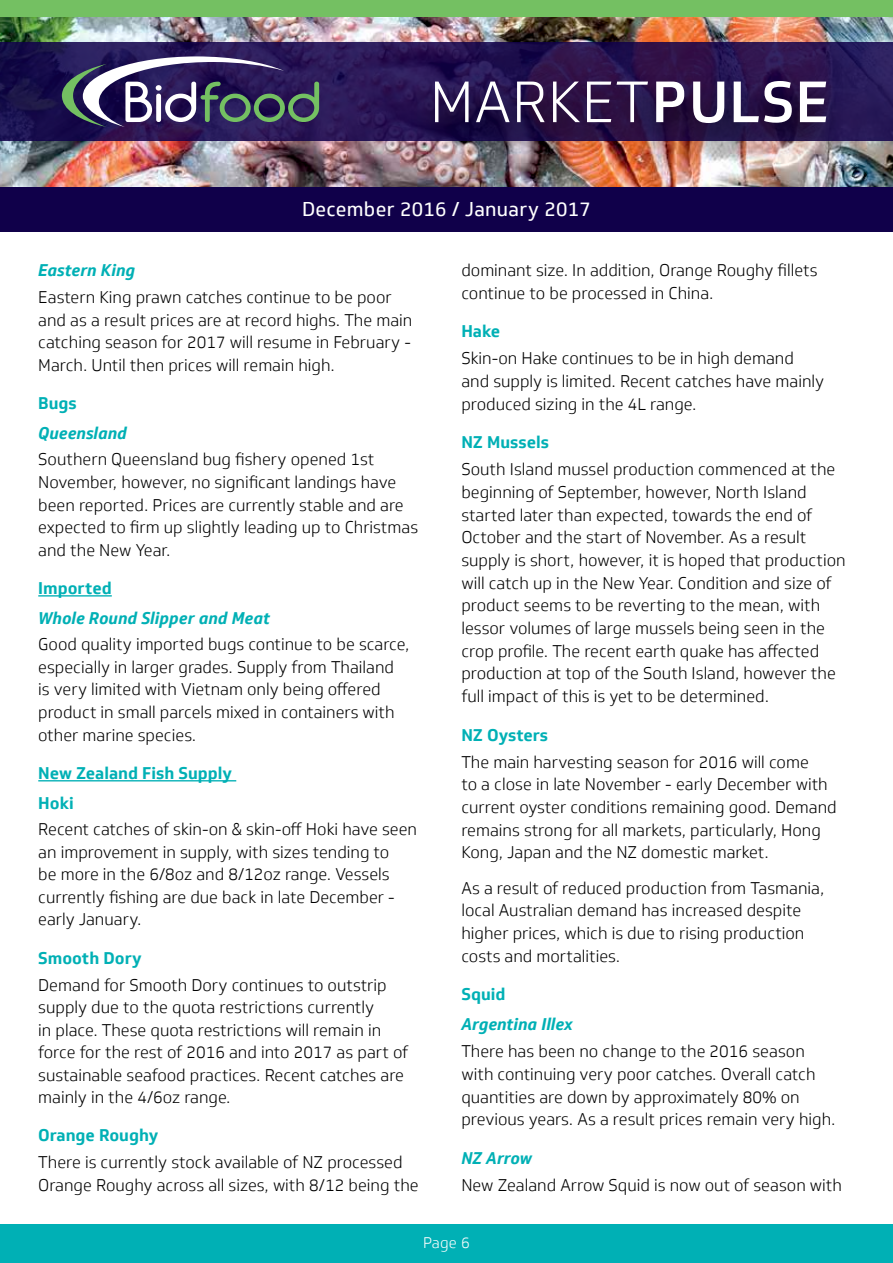
<style>
.page{position:relative;width:893px;height:1263px;background:#fff}
.page>*{position:absolute;margin:0;border:0;box-sizing:border-box;transform-origin:0 0}
.t1{font:300 57px "Soleto";letter-spacing:.015em;color:#fff}
.t2{font:19.5px "Soleto";letter-spacing:.015em;color:#fff}
.t3{font:300 16.5px/22.6px "Soleto";color:#000}
.t4{font:700 16.5px/29.7px "Soleto";color:#00b0b5}
.t5{font:italic 700 16.5px "Soleto";color:#00b0b5}
.t6{font:300 15px "Soleto";color:#fff}
.s1{font-weight:500}
</style>
<div class="page">
<div style="left:0;top:1225px;width:893px;height:38px;background:#00b0b5"></div>
<img style="left:0;top:17px;width:893px;height:171px">
<svg style="left:0;top:43px;width:893px;height:98px;background:#261552"></svg>
<div style="left:409px;top:72px;width:437px;height:89px;background:#000;opacity:.75"></div>
<div style="left:0;top:188px;width:893px;height:44px;background:#10004a"></div>
<svg style="left:62px;top:56px;width:257px;height:71px;background:#504d71"></svg>
<div style="left:0;top:0;width:893px;height:17px;background:#74c062"></div>
<hr style="left:38px;top:595px;width:74px;height:1px;background:#00b0b5">
<hr style="left:38px;top:780px;width:198px;height:1px;background:#00b0b5">
<h1 class="t1" style="left:430px;top:69px;width:400px">MARKET<span class="s1">PULSE</span></h1>
<p class="t2" style="left:302px;top:198px;width:290px">December 2016 / January 2017</p>
<p class="t5" style="left:38px;top:260px;width:99px">Eastern King</p>
<p class="t3" style="left:38px;top:286px;width:376px">Eastern King prawn catches continue to be poor and as a result prices are at record highs. The main catching season for 2017 will resume in February - March. Until then prices will remain high.</p>
<p class="t4" style="left:38px;top:388px;width:40px">Bugs</p>
<p class="t5" style="left:38px;top:422px;width:90px">Queensland</p>
<p class="t3" style="left:38px;top:449px;width:381px">Southern Queensland bug fishery opened 1st November, however, no significant landings have been reported. Prices are currently stable and are expected to firm up slightly leading up to Christmas and the New Year.</p>
<p class="t4" style="left:38px;top:573px;width:75px">Imported</p>
<p class="t5" style="left:38px;top:607px;width:233px">Whole Round Slipper and Meat</p>
<p class="t3" style="left:38px;top:633px;width:373px">Good quality imported bugs continue to be scarce, especially in larger grades. Supply from Thailand is very limited with Vietnam only being offered product in small parcels mixed in containers with other marine species.</p>
<p class="t4" style="left:38px;top:758px;width:195px">New Zealand Fish Supply<br>Hoki</p>
<p class="t3" style="left:38px;top:818px;width:380px">Recent catches of skin-on &amp; skin-off Hoki have seen an improvement in supply, with sizes tending to<br>be more in the 6/8oz and 8/12oz range. Vessels currently fishing are due back in late December - early January.</p>
<p class="t4" style="left:38px;top:943px;width:105px">Smooth Dory</p>
<p class="t3" style="left:38px;top:973px;width:371px">Demand for Smooth Dory continues to outstrip supply due to the quota restrictions currently<br>in place. These quota restrictions will remain in force for the rest of 2016 and into 2017 as part of sustainable seafood practices. Recent catches are mainly in the 4/6oz range.</p>
<p class="t4" style="left:38px;top:1121px;width:122px">Orange Roughy</p>
<p class="t3" style="left:38px;top:1151px;width:382px">There is currently stock available of NZ processed<br>Orange Roughy across all sizes, with 8/12 being the</p>
<p class="t3" style="left:461px;top:259px;width:358px">dominant size. In addition, Orange Roughy fillets continue to be processed in China.</p>
<p class="t4" style="left:461px;top:317px;width:40px">Hake</p>
<p class="t3" style="left:461px;top:347px;width:364px">Skin-on Hake continues to be in high demand and supply is limited. Recent catches have mainly produced sizing in the 4L range.</p>
<p class="t4" style="left:461px;top:428px;width:89px">NZ Mussels</p>
<p class="t3" style="left:461px;top:458px;width:386px">South Island mussel production commenced at the beginning of September, however, North Island started later than expected, towards the end of October and the start of November. As a result supply is short, however, it is hoped that production will catch up in the New Year. Condition and size of product seems to be reverting to the mean, with lessor volumes of large mussels being seen in the crop profile. The recent earth quake has affected production at top of the South Island, however the full impact of this is yet to be determined.</p>
<p class="t4" style="left:461px;top:720px;width:88px">NZ Oysters</p>
<p class="t3" style="left:461px;top:750px;width:377px">The main harvesting season for 2016 will come<br>to a close in late November - early December with current oyster conditions remaining good. Demand remains strong for all markets, particularly, Hong Kong, Japan and the NZ domestic market.</p>
<p class="t3" style="left:461px;top:877px;width:365px">As a result of reduced production from Tasmania, local Australian demand has increased despite higher prices, which is due to rising production costs and mortalities.</p>
<p class="t4" style="left:461px;top:980px;width:46px">Squid</p>
<p class="t5" style="left:461px;top:1014px;width:113px">Argentina Illex</p>
<p class="t3" style="left:461px;top:1040px;width:376px">There has been no change to the 2016 season with continuing very poor catches. Overall catch quantities are down by approximately 80% on previous years. As a result prices remain very high.</p>
<p class="t5" style="left:461px;top:1147px;width:72px">NZ Arrow</p>
<p class="t3" style="left:461px;top:1173px;width:382px">New Zealand Arrow Squid is now out of season with</p>
<p class="t6" style="left:423px;top:1234px;width:48px">Page 6</p>
</div>
